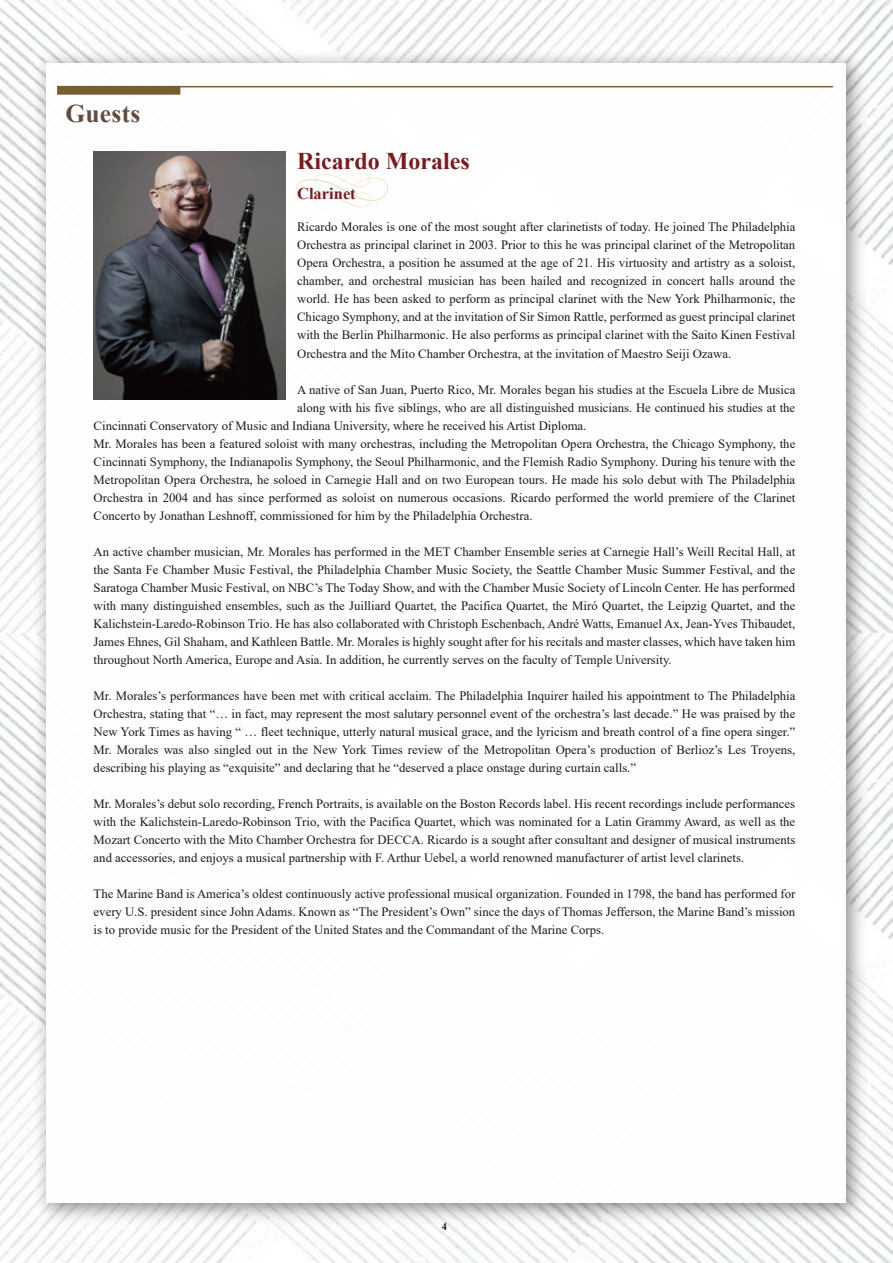
<style>
.page{position:relative;width:893px;height:1263px;background:#fff}
.page>*{position:absolute;margin:0;border:0;box-sizing:border-box;transform-origin:0 0}
.t1{font:700 25.5px "Times New Roman";letter-spacing:.01em;color:#604c3f}
.t2{font:700 24px "Times New Roman";color:#7c191e}
.t3{font:700 16.5px "Times New Roman";color:#7c191e}
.t4{font:12.75px/18px "Times New Roman";color:#221815;text-align:justify}
</style>
<div class="page">
<img style="left:0;top:0;width:893px;height:1263px">
<img style="left:27px;top:44px;width:846px;height:1186px">
<div style="left:47px;top:63px;width:799px;height:1140px;background:#fff"></div>
<svg style="left:296px;top:173px;width:93px;height:35px"></svg>
<hr style="left:58px;top:86px;width:775px;height:1px;background:#775d2f">
<div style="left:57px;top:86px;width:123px;height:9px;background:#775d2f;border:2px solid #775d2f"></div>
<img style="left:94px;top:151px;width:191px;height:249px">
<h1 class="t1" style="left:65px;top:95px;width:76px">Guests</h1>
<h2 class="t2" style="left:297px;top:143px;width:174px">Ricardo Morales</h2>
<p class="t3" style="left:297px;top:181px;width:60px">Clarinet</p>
<p class="t4" style="left:297px;top:218px;width:500px">Ricardo Morales is one of the most sought after clarinetists of today. He joined The Philadelphia Orchestra as principal clarinet in 2003. Prior to this he was principal clarinet of the Metropolitan Opera Orchestra, a position he assumed at the age of 21. His virtuosity and artistry as a soloist, chamber, and orchestral musician has been hailed and recognized in concert halls around the world. He has been asked to perform as principal clarinet with the New York Philharmonic, the Chicago Symphony, and at the invitation of Sir Simon Rattle, performed as guest principal clarinet with the Berlin Philharmonic. He also performs as principal clarinet with the Saito Kinen Festival Orchestra and the Mito Chamber Orchestra, at the invitation of Maestro Seiji Ozawa.</p>
<p class="t4" style="left:297px;top:380px;width:500px">A native of San Juan, Puerto Rico, Mr. Morales began his studies at the Escuela Libre de Musica</p>
<p class="t4" style="left:297px;top:398px;width:500px">along with his five siblings, who are all distinguished musicians. He continued his studies at the</p>
<p class="t4" style="left:94px;top:416px;width:494px">Cincinnati Conservatory of Music and Indiana University, where he received his Artist Diploma.</p>
<p class="t4" style="left:94px;top:434px;width:703px">Mr. Morales has been a featured soloist with many orchestras, including the Metropolitan Opera Orchestra, the Chicago Symphony, the</p>
<p class="t4" style="left:94px;top:452px;width:703px">Cincinnati Symphony, the Indianapolis Symphony, the Seoul Philharmonic, and the Flemish Radio Symphony. During his tenure with the</p>
<p class="t4" style="left:94px;top:470px;width:703px">Metropolitan Opera Orchestra, he soloed in Carnegie Hall and on two European tours. He made his solo debut with The Philadelphia</p>
<p class="t4" style="left:94px;top:488px;width:703px">Orchestra in 2004 and has since performed as soloist on numerous occasions. Ricardo performed the world premiere of the Clarinet</p>
<p class="t4" style="left:94px;top:506px;width:440px">Concerto by Jonathan Leshnoff, commissioned for him by the Philadelphia Orchestra.</p>
<p class="t4" style="left:94px;top:542px;width:703px">An active chamber musician, Mr. Morales has performed in the MET Chamber Ensemble series at Carnegie Hall’s Weill Recital Hall, at the Santa Fe Chamber Music Festival, the Philadelphia Chamber Music Society, the Seattle Chamber Music Summer Festival, and the Saratoga Chamber Music Festival, on NBC’s The Today Show, and with the Chamber Music Society of Lincoln Center. He has performed with many distinguished ensembles, such as the Juilliard Quartet, the Pacifica Quartet, the Miró Quartet, the Leipzig Quartet, and the Kalichstein-Laredo-Robinson Trio. He has also collaborated with Christoph Eschenbach, André Watts, Emanuel Ax, Jean-Yves Thibaudet, James Ehnes, Gil Shaham, and Kathleen Battle. Mr. Morales is highly sought after for his recitals and master classes, which have taken him throughout North America, Europe and Asia. In addition, he currently serves on the faculty of Temple University.</p>
<p class="t4" style="left:94px;top:686px;width:703px">Mr. Morales’s performances have been met with critical acclaim. The Philadelphia Inquirer hailed his appointment to The Philadelphia Orchestra, stating that “… in fact, may represent the most salutary personnel event of the orchestra’s last decade.” He was praised by the New York Times as having “ … fleet technique, utterly natural musical grace, and the lyricism and breath control of a fine opera singer.” Mr. Morales was also singled out in the New York Times review of the Metropolitan Opera’s production of Berlioz’s Les Troyens, describing his playing as “exquisite” and declaring that he “deserved a place onstage during curtain calls.”</p>
<p class="t4" style="left:94px;top:794px;width:703px">Mr. Morales’s debut solo recording, French Portraits, is available on the Boston Records label. His recent recordings include performances with the Kalichstein-Laredo-Robinson Trio, with the Pacifica Quartet, which was nominated for a Latin Grammy Award, as well as the Mozart Concerto with the Mito Chamber Orchestra for DECCA. Ricardo is a sought after consultant and designer of musical instruments and accessories, and enjoys a musical partnership with F. Arthur Uebel, a world renowned manufacturer of artist level clarinets.</p>
<p class="t4" style="left:94px;top:884px;width:703px">The Marine Band is America’s oldest continuously active professional musical organization. Founded in 1798, the band has performed for every U.S. president since John Adams. Known as “The President’s Own” since the days of Thomas Jefferson, the Marine Band’s mission is to provide music for the President of the United States and the Commandant of the Marine Corps.</p>
</div>
